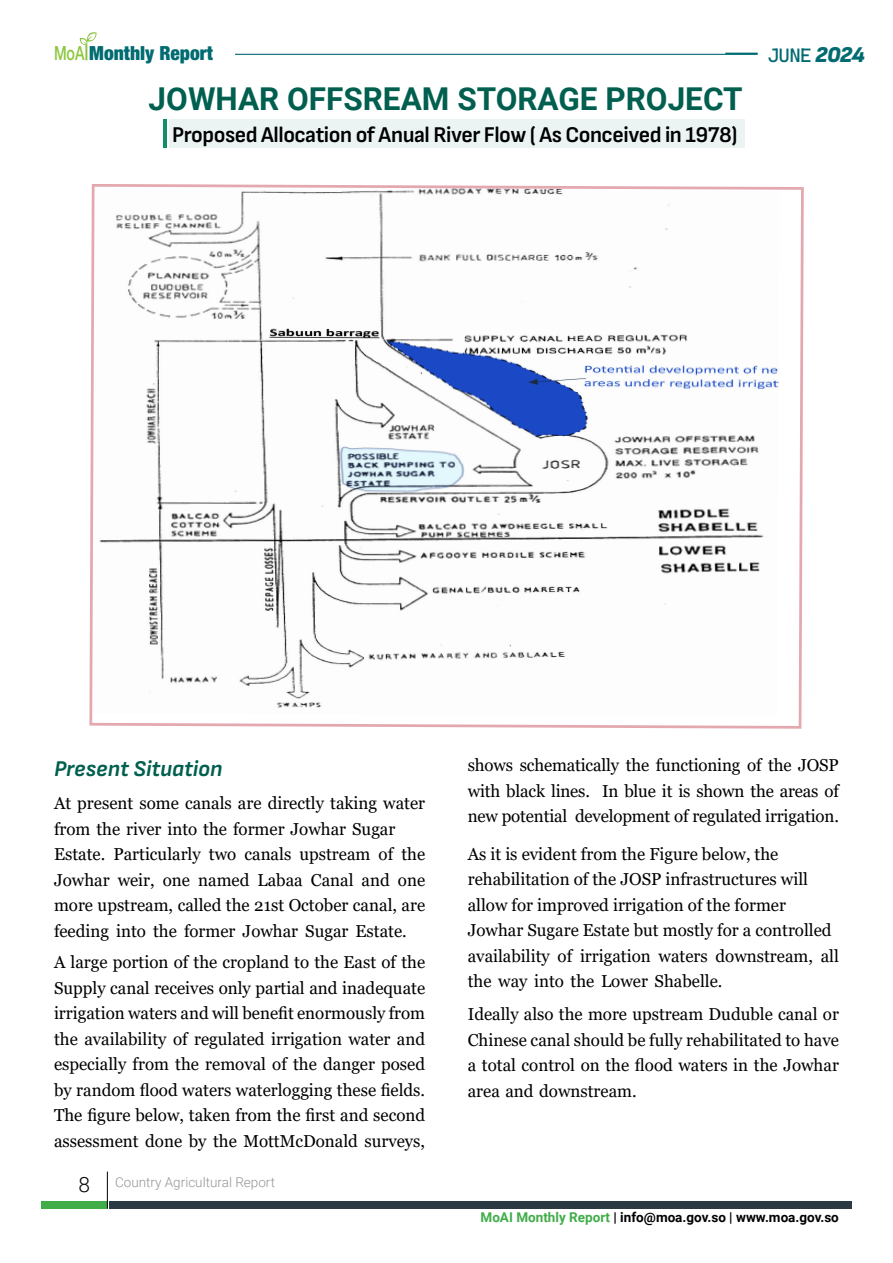
<style>
.page{position:relative;width:893px;height:1263px;background:#fff}
.page>*{position:absolute;margin:0;border:0;box-sizing:border-box;transform-origin:0 0}
.t1{font:700 31.5px "Roboto";color:#005f4f}
.t2{font:700 22.5px "Sofia Sans Cond";letter-spacing:-.02em;color:#000}
.t3{font:italic 700 22.5px "Sofia Sans";color:#005f4f}
.t4{font:italic 900 22.5px "Sofia Sans";color:#006b71}
.t5{font:300 21px "Roboto";color:#000}
.t6{font:900 condensed 19.5px "Helvetica Neue LT Std";color:#006b71}
.t7{font:19.5px "Cascadia Code";color:#006b71}
.t8{font:17.25px/25.5px "Georgia";color:#000}
.t9{font:700 13.5px "Roboto";color:#000}
.t10{font:300 13.5px "Roboto";color:#939598}
.s1{font-weight:500;font-stretch:normal;color:#8dc63f}
.s2{color:#41ad49}
</style>
<div class="page">
<div style="left:109px;top:1201px;width:742px;height:7px;background:#2a3942"></div>
<div style="left:41px;top:1201px;width:67px;height:7px;background:#41ad49"></div>
<hr style="left:107px;top:1171px;width:1px;height:37px;background:#000">
<div style="left:169px;top:120px;width:575px;height:28px;background:#ebf3f3"></div>
<svg style="left:89px;top:184px;width:715px;height:545px"></svg>
<hr style="left:163px;top:120px;width:3px;height:28px;background:#119067">
<hr style="left:235px;top:54px;width:523px;height:1px;background:#006b71">
<svg style="left:80px;top:32px;width:17px;height:28px"></svg>
<hr style="left:725px;top:53px;width:33px;height:1px;background:#006b71">
<p class="t6" style="left:54px;top:41px;width:160px"><span class="s1">MoA</span> Monthly Report</p>
<h1 class="t1" style="left:149px;top:77px;width:595px">JOWHAR OFFSREAM STORAGE PROJECT</h1>
<h2 class="t2" style="left:172px;top:121px;width:567px">Proposed Allocation of Anual River Flow ( As Conceived in 1978(</h2>
<h2 class="t4" style="left:815px;top:40px;width:51px">2024</h2>
<p class="t7" style="left:768px;top:40px;width:45px">JUNE</p>
<h2 class="t3" style="left:54px;top:756px;width:170px">Present Situation</h2>
<p class="t8" style="left:54px;top:791px;width:373px">At present some canals are directly taking water</p>
<p class="t8" style="left:54px;top:816px;width:343px">from the river into the former Jowhar Sugar</p>
<p class="t8" style="left:401px;top:842px;width:25px">the</p>
<p class="t8" style="left:113px;top:842px;width:89px">Particularly</p>
<p class="t8" style="left:244px;top:842px;width:48px">canals</p>
<p class="t8" style="left:379px;top:842px;width:16px">of</p>
<p class="t8" style="left:54px;top:842px;width:53px">Estate.</p>
<p class="t8" style="left:209px;top:842px;width:29px">two</p>
<p class="t8" style="left:299px;top:842px;width:73px">upstream</p>
<p class="t8" style="left:54px;top:867px;width:373px">Jowhar<br>more upstream, called the 21st October canal, are feeding into the former Jowhar Sugar Estate.</p>
<p class="t8" style="left:54px;top:950px;width:373px;text-align:justify">A large portion of the cropland to the East of the Supply canal receives only partial and inadequate irrigation waters and will benefit enormously from the availability of regulated irrigation water and especially from the removal of the danger posed by random flood waters waterlogging these fields.<br>The figure below, taken from the first and second assessment done by the MottMcDonald surveys,</p>
<p class="t8" style="left:198px;top:867px;width:53px">named</p>
<p class="t8" style="left:258px;top:867px;width:47px">Labaa</p>
<p class="t8" style="left:311px;top:867px;width:44px">Canal</p>
<p class="t8" style="left:362px;top:867px;width:30px">and</p>
<p class="t8" style="left:118px;top:867px;width:39px">weir,</p>
<p class="t8" style="left:163px;top:867px;width:29px">one</p>
<p class="t8" style="left:398px;top:867px;width:29px">one</p>
<p class="t5" style="left:78px;top:1169px;width:13px">8</p>
<p class="t10" style="left:115px;top:1172px;width:162px">Country Agricultural Report</p>
<p class="t8" style="left:468px;top:753px;width:373px;text-align:right">shows schematically the functioning of the JOSP<br>In blue it is shown the areas of</p>
<p class="t8" style="left:468px;top:778px;width:373px">with black lines.<br>new potential development of regulated irrigation.</p>
<p class="t8" style="left:468px;top:841px;width:312px">As it is evident from the Figure below, the</p>
<p class="t8" style="left:468px;top:867px;width:342px">rehabilitation of the JOSP infrastructures will</p>
<p class="t8" style="left:468px;top:892px;width:320px">allow for improved irrigation of the former</p>
<p class="t8" style="left:468px;top:918px;width:365px">Jowhar Sugare Estate but mostly for a controlled</p>
<p class="t8" style="left:715px;top:943px;width:125px">downstream, all</p>
<p class="t8" style="left:468px;top:943px;width:256px">availability<br>the way into the Lower Shabelle.</p>
<p class="t8" style="left:468px;top:1002px;width:373px;text-align:justify">Ideally also the more upstream Duduble canal or Chinese canal should be fully rehabilitated to have a total control on the flood waters in the Jowhar area and downstream.</p>
<p class="t8" style="left:558px;top:943px;width:16px">of</p>
<p class="t8" style="left:580px;top:943px;width:72px">irrigation</p>
<p class="t8" style="left:658px;top:943px;width:51px">waters</p>
<p class="t9" style="left:480px;top:1207px;width:360px"><span class="s2">MoAI Monthly Report</span> | info@moa.gov.so | www.moa.gov.so</p>
</div>
